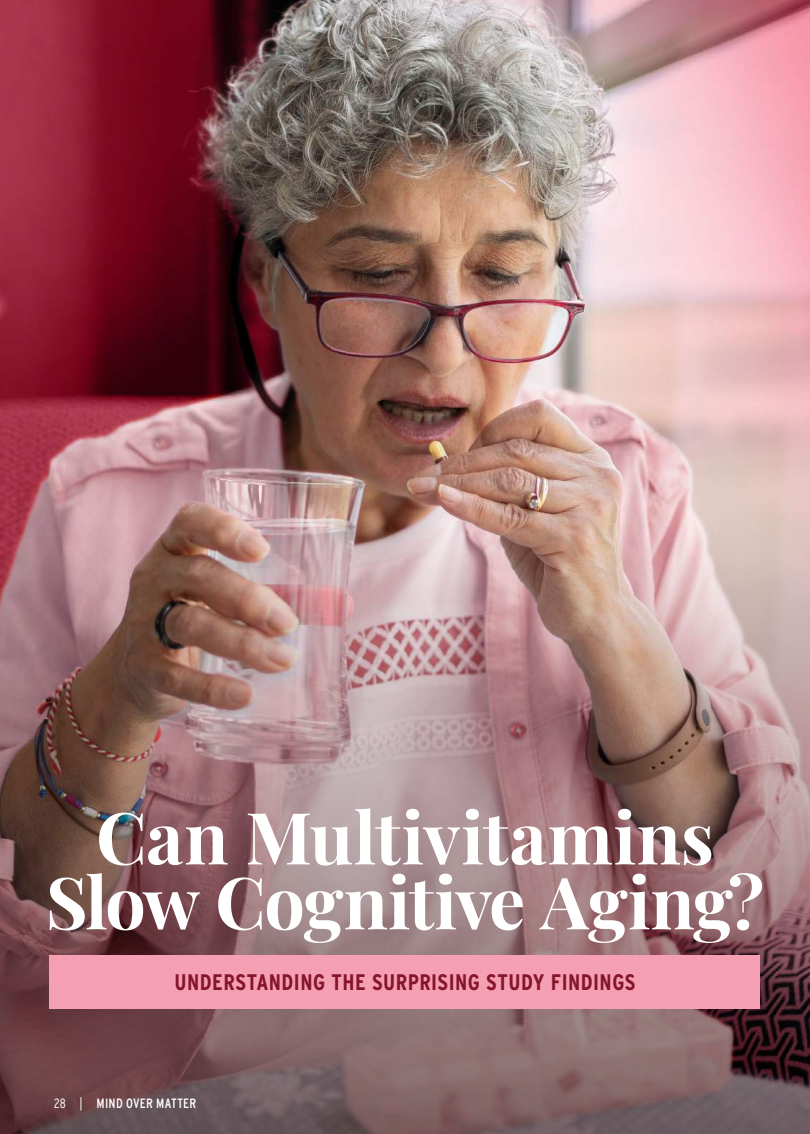
<style>
.page{position:relative;width:810px;height:1134px;background:#fff}
.page>*{position:absolute;margin:0;border:0;box-sizing:border-box;transform-origin:0 0}
.t1{font:700 72px/64.8px "Playfair Display";letter-spacing:-.01em;color:#fff;text-align:center}
.t2{font:700 condensed 22.5px "Interstate";letter-spacing:.02em;color:#85152a}
.t3{font:condensed 13.5px "Interstate";letter-spacing:.015em;color:#fff}
.s1{font-weight:300}
</style>
<div class="page">
<img style="left:0;top:0;width:810px;height:526px">
<img style="left:0;top:526px;width:810px;height:608px">
<div style="left:50px;top:955px;width:710px;height:54px;background:#f59fb5"></div>
<h1 class="t1" style="left:46px;top:811px;width:720px">Can Multivitamins<br>Slow Cognitive Aging?</h1>
<p class="t2" style="left:174px;top:974px;width:463px">UNDERSTANDING THE SURPRISING STUDY FINDINGS</p>
<p class="t3" style="left:54px;top:1098px;width:144px"><span class="s1">28 |</span> MIND OVER MATTER</p>
</div>
